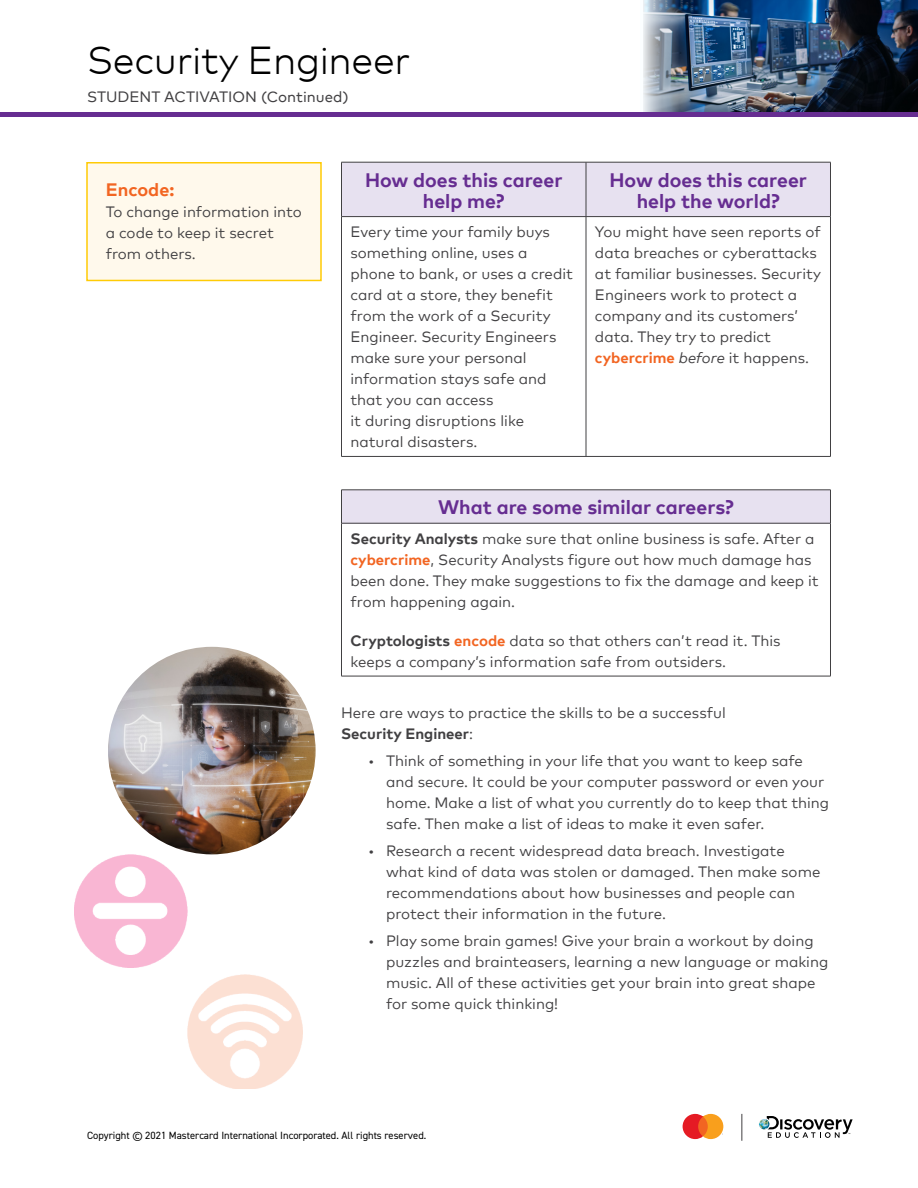
<style>
.page{position:relative;width:918px;height:1188px;background:#fff}
.page>*{position:absolute;margin:0;border:0;box-sizing:border-box;transform-origin:0 0}
.t1{font:300 39px "Mark Offc For MC";letter-spacing:-.01em;color:#000}
.t2{font:700 19.5px/21px "Mark Offc For MC";color:#662d91;text-align:center}
.t3{font:700 18px "Mark Offc For MC";color:#f26522}
.t4{font:15px/21px "Mark Offc For MC";color:#414042}
.t5{font:15px "Mark Offc For MC";color:#414042}
.t6{font:10.5px "DIN2014";color:#000}
.s1{font-weight:700;color:#f26522}
.s2{font-style:italic}
.s3{font-weight:700}
</style>
<div class="page">
<img style="left:680px;top:0;width:238px;height:112px">
<svg style="left:643px;top:0;width:37px;height:112px;background:#97a4b0"></svg>
<svg style="left:759px;top:1116px;width:94px;height:22px"></svg>
<svg style="left:741px;top:1114px;width:1px;height:27px"></svg>
<svg style="left:683px;top:1114px;width:40px;height:25px"></svg>
<div style="left:1px;top:112px;width:917px;height:5px;background:#662d91"></div>
<div style="left:342px;top:163px;width:488px;height:53px;background:#e7e1f0"></div>
<hr style="left:341px;top:162px;width:245px;height:1px;background:#414042">
<hr style="left:341px;top:162px;width:1px;height:54px;background:#414042">
<hr style="left:586px;top:162px;width:245px;height:1px;background:#414042">
<hr style="left:586px;top:162px;width:1px;height:54px;background:#414042">
<hr style="left:830px;top:162px;width:1px;height:54px;background:#414042">
<hr style="left:341px;top:216px;width:245px;height:1px;background:#414042">
<hr style="left:341px;top:217px;width:1px;height:239px;background:#414042">
<hr style="left:586px;top:216px;width:245px;height:1px;background:#414042">
<hr style="left:586px;top:217px;width:1px;height:239px;background:#414042">
<hr style="left:830px;top:217px;width:1px;height:239px;background:#414042">
<hr style="left:341px;top:456px;width:245px;height:1px;background:#414042">
<hr style="left:586px;top:456px;width:245px;height:1px;background:#414042">
<div style="left:342px;top:490px;width:489px;height:33px;background:#e7e1f0"></div>
<hr style="left:341px;top:490px;width:490px;height:1px;background:#414042">
<hr style="left:341px;top:490px;width:1px;height:33px;background:#414042">
<hr style="left:830px;top:490px;width:1px;height:33px;background:#414042">
<hr style="left:341px;top:523px;width:490px;height:1px;background:#414042">
<hr style="left:341px;top:523px;width:1px;height:153px;background:#414042">
<hr style="left:830px;top:523px;width:1px;height:153px;background:#414042">
<hr style="left:341px;top:676px;width:490px;height:1px;background:#414042">
<img style="left:108px;top:647px;width:208px;height:207px;border-radius:104px">
<img style="left:75px;top:854px;width:113px;height:113px">
<img style="left:188px;top:975px;width:114px;height:114px">
<div style="left:87px;top:163px;width:234px;height:117px;background:#fff9ec"></div>
<div style="left:86px;top:162px;width:236px;height:119px;border:2px solid #ffcb05"></div>
<h1 class="t1" style="left:87px;top:31px;width:325px">Security Engineer</h1>
<p class="t5" style="left:87px;top:85px;width:263px">STUDENT ACTIVATION (Continued)</p>
<p class="t3" style="left:106px;top:176px;width:70px">Encode:</p>
<p class="t4" style="left:106px;top:200px;width:198px">To change information into a code to keep it secret from others.</p>
<h2 class="t2" style="left:365px;top:168px;width:199px">How does this career help me?</h2>
<h2 class="t2" style="left:610px;top:168px;width:199px">How does this career help the world?</h2>
<p class="t4" style="left:350px;top:220px;width:224px">Every time your family buys something online, uses a phone to bank, or uses a credit card at a store, they benefit from the work of a Security<br>Engineer. Security Engineers make sure your personal information stays safe and that you can access<br>it during disruptions like natural disasters.</p>
<p class="t4" style="left:595px;top:220px;width:228px">You might have seen reports of data breaches or cyberattacks at familiar businesses. Security<br>Engineers work to protect a company and its customers’ data. They try to predict <span class="s1">cybercrime</span> <span class="s2">before</span> it happens.</p>
<h2 class="t2" style="left:438px;top:495px;width:297px">What are some similar careers?</h2>
<p class="t4" style="left:350px;top:527px;width:470px"><span class="s3">Security Analysts</span> make sure that online business is safe. After a <span class="s1">cybercrime</span>, Security Analysts figure out how much damage has been done. They make suggestions to fix the damage and keep it from happening again.</p>
<p class="t4" style="left:350px;top:629px;width:432px"><span class="s3">Cryptologists</span> <span class="s1">encode</span> data so that others can’t read it. This keeps a company’s information safe from outsiders.</p>
<p class="t4" style="left:341px;top:701px;width:386px">Here are ways to practice the skills to be a successful<br><span class="s3">Security Engineer</span>:</p>
<p class="t4" style="left:386px;top:749px;width:445px;text-indent:-18px">• Think of something in your life that you want to keep safe and secure. It could be your computer password or even your home. Make a list of what you currently do to keep that thing safe. Then make a list of ideas to make it even safer.</p>
<p class="t4" style="left:386px;top:839px;width:436px;text-indent:-18px">• Research a recent widespread data breach. Investigate what kind of data was stolen or damaged. Then make some recommendations about how businesses and people can protect their information in the future.</p>
<p class="t4" style="left:386px;top:929px;width:444px;text-indent:-18px">• Play some brain games! Give your brain a workout by doing puzzles and brainteasers, learning a new language or making music. All of these activities get your brain into great shape for some quick thinking!</p>
<p class="t6" style="left:87px;top:1129px;width:341px">Copyright ©️ 2021 Mastercard International Incorporated. All rights reserved.</p>
</div>
